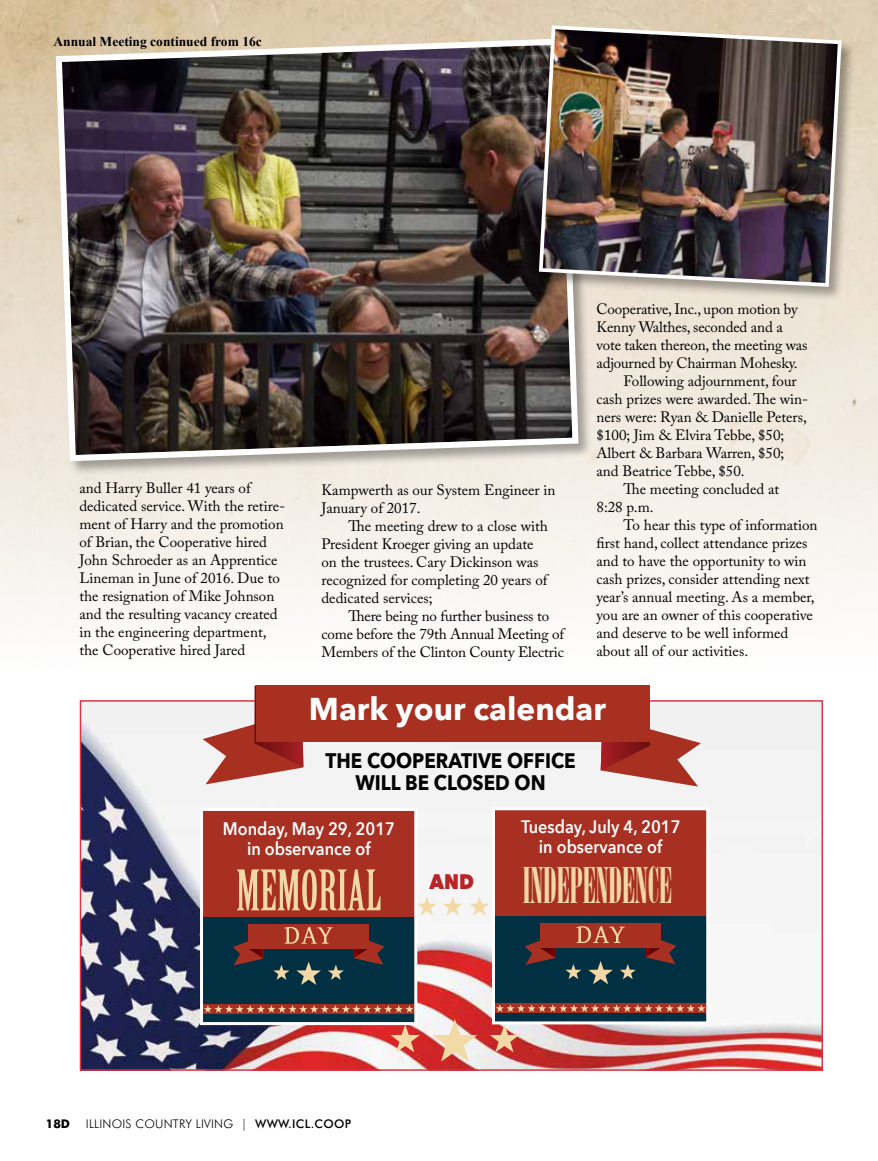
<style>
.page{position:relative;width:878px;height:1161px;background:#fff}
.page>*{position:absolute;margin:0;border:0;box-sizing:border-box;transform-origin:0 0}
.t1{font:50.1px "Onyx BT";color:#f2d8a7;scale:.69 1}
.t2{font:700 31.5px "Avenir Next";color:#fff}
.t3{font:700 21px/22.5px "Avenir Next";color:#000;text-align:center;scale:.9 1}
.t4{font:800 21px "Avenir Next";color:#b92428;scale:.9 1}
.t5{font:600 18px/19.5px "Avenir Next";color:#fff;text-align:center;scale:.9 1}
.t6{font:15px/18px "Adobe Caslon Pro";color:#000}
.t7{font:700 13.5px "Times New Roman";color:#000}
.t8{font:300 12px "Futura BT";letter-spacing:.02em;color:#000}
.t9{font:700 12px "Futura BT";color:#000}
.s1{font-weight:500}
</style>
<div class="page">
<img style="left:83px;top:703px;width:737px;height:365px">
<svg style="left:417px;top:897px;width:19px;height:18px"></svg>
<svg style="left:443px;top:897px;width:19px;height:18px"></svg>
<svg style="left:469px;top:897px;width:20px;height:18px"></svg>
<svg style="left:600px;top:685px;width:101px;height:102px"></svg>
<svg style="left:202px;top:685px;width:101px;height:99px"></svg>
<div style="left:256px;top:685px;width:393px;height:57px;background:#a83021"></div>
<svg style="left:432px;top:1019px;width:45px;height:42px"></svg>
<svg style="left:490px;top:1025px;width:29px;height:27px"></svg>
<svg style="left:390px;top:1025px;width:30px;height:27px"></svg>
<div style="left:55px;top:38px;width:538px;height:438px;background:#000;opacity:.34"></div>
<img style="left:53px;top:35px;width:528px;height:429px">
<div style="left:538px;top:24px;width:318px;height:277px;background:#000;opacity:.34"></div>
<img style="left:537px;top:23px;width:306px;height:266px">
<div style="left:493px;top:809px;width:214px;height:214px;background:#013042"></div>
<div style="left:493px;top:809px;width:214px;height:107px;background:#a83022"></div>
<div style="left:493px;top:1004px;width:214px;height:9px;background:#a83022"></div>
<svg style="left:496px;top:1004px;width:209px;height:8px"></svg>
<svg style="left:645px;top:923px;width:31px;height:41px"></svg>
<svg style="left:525px;top:940px;width:30px;height:25px"></svg>
<div style="left:540px;top:923px;width:120px;height:25px;background:#a83022"></div>
<svg style="left:588px;top:961px;width:25px;height:23px"></svg>
<svg style="left:620px;top:964px;width:15px;height:15px"></svg>
<svg style="left:565px;top:964px;width:16px;height:15px"></svg>
<svg style="left:576px;top:926px;width:48px;height:17px"></svg>
<div style="left:492px;top:807px;width:217px;height:217px;border:3px solid #fff"></div>
<div style="left:201px;top:809px;width:215px;height:215px;background:#013042"></div>
<div style="left:201px;top:809px;width:215px;height:108px;background:#a83022"></div>
<div style="left:201px;top:1004px;width:215px;height:9px;background:#a83022"></div>
<svg style="left:204px;top:1005px;width:209px;height:8px"></svg>
<svg style="left:354px;top:940px;width:30px;height:25px"></svg>
<svg style="left:233px;top:941px;width:30px;height:24px"></svg>
<div style="left:248px;top:924px;width:121px;height:25px;background:#a83022"></div>
<svg style="left:296px;top:962px;width:25px;height:23px"></svg>
<svg style="left:328px;top:965px;width:16px;height:15px"></svg>
<svg style="left:273px;top:965px;width:16px;height:15px"></svg>
<svg style="left:237px;top:869px;width:144px;height:42px"></svg>
<svg style="left:284px;top:927px;width:49px;height:17px"></svg>
<div style="left:200px;top:808px;width:217px;height:217px;border:3px solid #fff"></div>
<p class="t7" style="left:53px;top:32px;width:210px">Annual Meeting continued from 16c</p>
<p class="t6" style="left:79px;top:479px;width:207px">and Harry Buller 41 years of dedicated service. With the retire&shy;ment of Harry and the promotion of Brian, the Cooperative hired<br>John Schroeder as an Apprentice<br>Lineman in June of 2016. Due to the resignation of Mike Johnson and the resulting vacancy created in the engineering department, the Cooperative hired Jared</p>
<p class="t6" style="left:321px;top:480px;width:235px">Kampwerth as our System Engineer in<br>January of 2017.</p>
<p class="t6" style="left:321px;top:516px;width:228px;text-indent:27px">The meeting drew to a close with<br>President Kroeger giving an update on the trustees. Cary Dickinson was recognized for completing 20 years of dedicated services;</p>
<p class="t6" style="left:321px;top:606px;width:244px;text-indent:27px">There being no further business to come before the 79th Annual Meeting of<br>Members of the Clinton County Electric</p>
<p class="t6" style="left:596px;top:300px;width:203px">Cooperative, Inc., upon motion by</p>
<p class="t6" style="left:596px;top:318px;width:188px">Kenny Walthes, seconded and a</p>
<p class="t6" style="left:596px;top:336px;width:212px">vote taken thereon, the meeting was</p>
<p class="t6" style="left:596px;top:354px;width:203px">adjourned by Chairman Mohesky.</p>
<p class="t6" style="left:623px;top:372px;width:175px">Following adjournment, four</p>
<p class="t6" style="left:596px;top:390px;width:213px">cash prizes were awarded. The win-</p>
<p class="t6" style="left:596px;top:408px;width:212px">ners were: Ryan &amp; Danielle Peters,</p>
<p class="t6" style="left:596px;top:426px;width:189px">$100; Jim &amp; Elvira Tebbe, $50;</p>
<p class="t6" style="left:596px;top:444px;width:189px">Albert &amp; Barbara Warren, $50;</p>
<p class="t6" style="left:596px;top:462px;width:150px">and Beatrice Tebbe, $50.</p>
<p class="t6" style="left:623px;top:480px;width:157px">The meeting concluded at</p>
<p class="t6" style="left:596px;top:498px;width:59px">8:28 p.m.</p>
<p class="t6" style="left:623px;top:516px;width:195px">To hear this type of information</p>
<p class="t6" style="left:596px;top:534px;width:213px">first hand, collect attendance prizes</p>
<p class="t6" style="left:596px;top:552px;width:211px">and to have the opportunity to win</p>
<p class="t6" style="left:596px;top:570px;width:214px">cash prizes, consider attending next</p>
<p class="t6" style="left:596px;top:588px;width:220px">year’s annual meeting. As a member,</p>
<p class="t6" style="left:596px;top:606px;width:218px">you are an owner of this cooperative</p>
<p class="t6" style="left:596px;top:624px;width:193px">and deserve to be well informed</p>
<p class="t6" style="left:596px;top:642px;width:153px">about all of our activities.</p>
<h2 class="t2" style="left:309px;top:682px;width:298px">Mark your calendar</h2>
<h3 class="t3" style="left:325px;top:749px;width:279px">THE COOPERATIVE OFFICE<br>WILL BE CLOSED ON</h3>
<p class="t5" style="left:223px;top:819px;width:193px">Monday, May 29, 2017 in observance of</p>
<p class="t5" style="left:521px;top:817px;width:179px">Tuesday, July 4, 2017 in observance of</p>
<h3 class="t4" style="left:429px;top:868px;width:51px">AND</h3>
<h1 class="t1" style="left:522px;top:857px;width:218px">INDEPENDENCE</h1>
<p class="t9" style="left:46px;top:1116px;width:26px">18d</p>
<p class="t8" style="left:86px;top:1116px;width:267px">ILLINOIS COUNTRY LIVING | <span class="s1">WWW.ICL.COOP</span></p>
</div>
